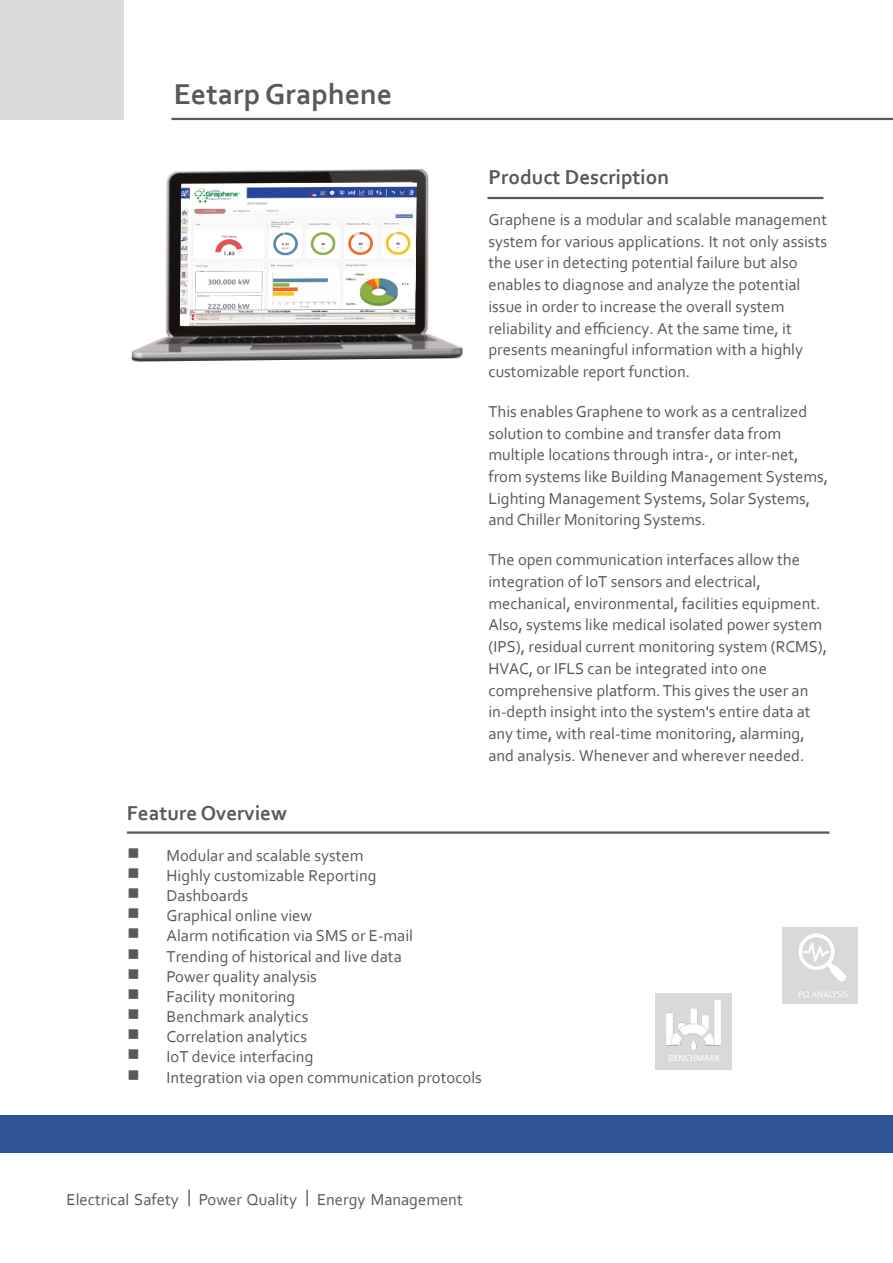
<style>
.page{position:relative;width:893px;height:1263px;background:#fff}
.page>*{position:absolute;margin:0;border:0;box-sizing:border-box;transform-origin:0 0}
.t1{font:700 30px "Corbel";color:#595959}
.t2{font:700 21px "Corbel";color:#595959}
.t3{font:16.5px/21.8px "Corbel";color:#595959}
.t4{font:9.6px "Calibri";color:#fff}
.s1{font-family:"Myanmar Text";font-size:22.5px}
</style>
<div class="page">
<div style="left:0;top:0;width:123px;height:119px;background:#dbdbdb"></div>
<div style="left:0;top:1115px;width:893px;height:38px;background:#2f5597"></div>
<hr style="left:171px;top:118px;width:722px;height:2px;background:#595959">
<hr style="left:488px;top:197px;width:336px;height:2px;background:#595959">
<hr style="left:127px;top:831px;width:703px;height:3px;background:#595959">
<img style="left:132px;top:169px;width:331px;height:193px">
<img style="left:180px;top:182px;width:237px;height:144px">
<img style="left:782px;top:928px;width:75px;height:75px">
<div style="left:655px;top:993px;width:77px;height:77px;background:#d9d9d9"></div>
<img style="left:666px;top:1000px;width:54px;height:49px">
<h1 class="t1" style="left:174px;top:82px;width:220px">Eetarp Graphene</h1>
<p class="t2" style="left:488px;top:168px;width:182px">Product Description</p>
<p class="t3" style="left:488px;top:210px;width:340px">Graphene is a modular and scalable management system for various applications. It not only assists the user in detecting potential failure but also enables to diagnose and analyze the potential issue in order to increase the overall system reliability and efficiency. At the same time, it presents meaningful information with a highly customizable report function.</p>
<p class="t3" style="left:488px;top:402px;width:341px">This enables Graphene to work as a centralized solution to combine and transfer data from multiple locations through intra-, or inter-net, from systems like Building Management Systems, Lighting Management Systems, Solar Systems, and Chiller Monitoring Systems.</p>
<p class="t3" style="left:488px;top:550px;width:340px">The open communication interfaces allow the integration of IoT sensors and electrical, mechanical, environmental, facilities equipment.<br>Also, systems like medical isolated power system (IPS), residual current monitoring system (RCMS), HVAC, or IFLS can be integrated into one comprehensive platform. This gives the user an in-depth insight into the system's entire data at any time, with real-time monitoring, alarming, and analysis. Whenever and wherever needed.</p>
<p class="t2" style="left:127px;top:804px;width:161px">Feature Overview</p>
<p class="t3" style="left:127px;top:847px;width:357px;line-height:20.1px"><span class="s1">◼</span> Modular and scalable system<br><span class="s1">◼</span> Highly customizable Reporting<br><span class="s1">◼</span> Dashboards<br><span class="s1">◼</span> Graphical online view<br><span class="s1">◼</span> Alarm notification via SMS or E-mail<br><span class="s1">◼</span> Trending of historical and live data<br><span class="s1">◼</span> Power quality analysis<br><span class="s1">◼</span> Facility monitoring<br><span class="s1">◼</span> Benchmark analytics<br><span class="s1">◼</span> Correlation analytics<br><span class="s1">◼</span> IoT device interfacing<br><span class="s1">◼</span> Integration via open communication protocols</p>
<p class="t3" style="left:67px;top:1190px;width:398px">Electrical Safety Power Quality Energy Management</p>
<p class="t4" style="left:669px;top:1054px;width:53px">BENCHMARK</p>
</div>
